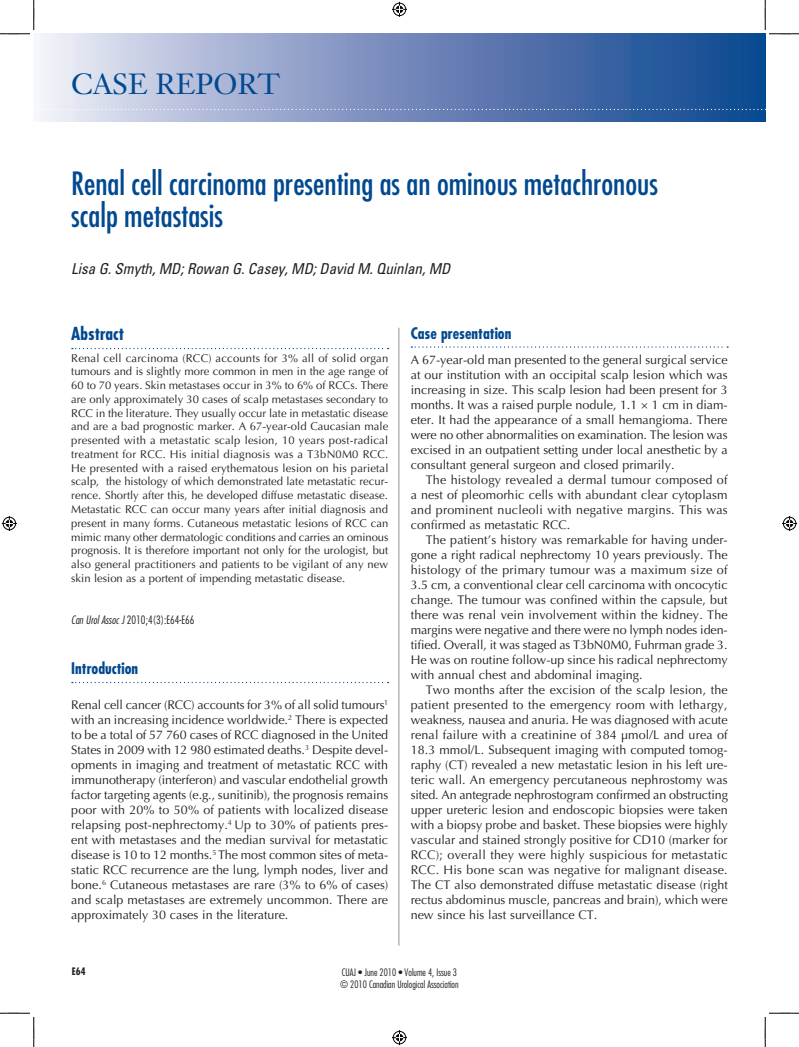
<style>
.page{position:relative;width:799px;height:1047px;background:#fff}
.page>*{position:absolute;margin:0;border:0;box-sizing:border-box;transform-origin:0 0}
.t1{font:condensed 31.25px/32.5px "Futura";color:#014990}
.t2{font:28.75px "Janson Text";color:#014990}
.t3{font:700 condensed 17.5px "Futura";color:#014990}
.t4{font:700 condensed 15.62px "Futura";color:#014990}
.t5{font:italic condensed 15px "Univers";color:#231f20}
.t6{font:12.5px/15px "Optima";color:#231f20;text-align:justify}
.t7{font:11.25px/13.8px "Optima";color:#231f20;text-align:justify}
.t8{font:300 condensed 11.25px "Futura";color:#231f20}
.t9{font:300 condensed 10px/12px "Futura";color:#231f20}
.t10{font:700 condensed 10px "Futura";color:#231f20}
.s1{font-style:italic}
</style>
<div class="page">
<svg style="left:40px;top:34px;width:725px;height:87px;background:#7890be"></svg>
<svg style="left:40px;top:109px;width:725px;height:1px"></svg>
<hr style="left:398px;top:328px;width:1px;height:617px;background:#231f20">
<svg style="left:72px;top:348px;width:317px;height:1px"></svg>
<svg style="left:72px;top:681px;width:317px;height:2px"></svg>
<svg style="left:411px;top:346px;width:317px;height:1px"></svg>
<svg style="left:0;top:0;width:35px;height:35px"></svg>
<svg style="left:0;top:1012px;width:35px;height:34px"></svg>
<svg style="left:764px;top:0;width:35px;height:35px"></svg>
<svg style="left:764px;top:1012px;width:35px;height:34px"></svg>
<svg style="left:392px;top:2px;width:15px;height:15px"></svg>
<svg style="left:392px;top:1030px;width:15px;height:14px"></svg>
<svg style="left:2px;top:516px;width:15px;height:15px"></svg>
<svg style="left:782px;top:516px;width:15px;height:15px"></svg>
<h2 class="t2" style="left:71px;top:66px;width:210px">CASE REPORT</h2>
<h1 class="t1" style="left:71px;top:166px;width:588px">Renal cell carcinoma presenting as an ominous metachronous scalp metastasis</h1>
<p class="t5" style="left:71px;top:259px;width:381px">Lisa G. Smyth, MD; Rowan G. Casey, MD; David M. Quinlan, MD</p>
<h3 class="t3" style="left:71px;top:322px;width:54px">Abstract</h3>
<p class="t7" style="left:71px;top:351px;width:319px">Renal cell carcinoma (RCC) accounts for 3% all of solid organ tumours and is slightly more common in men in the age range of 60 to 70 years. Skin metastases occur in 3% to 6% of RCCs. There are only approximately 30 cases of scalp metastases secondary to RCC in the literature. They usually occur late in metastatic disease and are a bad prognostic marker. A 67-year-old Caucasian male presented with a metastatic scalp lesion, 10 years post-radical treatment for RCC. His initial diagnosis was a T3bN0M0 RCC.<br>He presented with a raised erythematous lesion on his parietal scalp, the histology of which demonstrated late metastatic recur&shy;rence. Shortly after this, he developed diffuse metastatic disease.<br>Metastatic RCC can occur many years after initial diagnosis and present in many forms. Cutaneous metastatic lesions of RCC can mimic many other dermatologic conditions and carries an ominous prognosis. It is therefore important not only for the urologist, but also general practitioners and patients to be vigilant of any new skin lesion as a portent of impending metastatic disease.</p>
<p class="t8" style="left:71px;top:613px;width:125px"><span class="s1">Can Urol Assoc J</span> 2010;4(3):E64-E66</p>
<p class="t4" style="left:71px;top:658px;width:68px">Introduction</p>
<p class="t6" style="left:71px;top:697px;width:319px">Renal cell cancer (RCC) accounts for 3% of all solid tumours<sup>1 </sup>with an increasing incidence worldwide.<sup>2</sup> There is expected to be a total of 57 760 cases of RCC diagnosed in the United States in 2009 with 12 980 estimated deaths.<sup>3</sup> Despite devel&shy;opments in imaging and treatment of metastatic RCC with immunotherapy (interferon) and vascular endothelial growth factor targeting agents (e.g., sunitinib), the prognosis remains poor with 20% to 50% of patients with localized disease relapsing post-nephrectomy.<sup>4</sup> Up to 30% of patients pres&shy;ent with metastases and the median survival for metastatic disease is 10 to 12 months.<sup>5</sup> The most common sites of meta&shy;static RCC recurrence are the lung, lymph nodes, liver and bone.<sup>6</sup> Cutaneous metastases are rare (3% to 6% of cases) and scalp metastases are extremely uncommon. There are approximately 30 cases in the literature.</p>
<p class="t4" style="left:411px;top:323px;width:102px">Case presentation</p>
<p class="t6" style="left:411px;top:352px;width:318px">A 67-year-old man presented to the general surgical service at our institution with an occipital scalp lesion which was increasing in size. This scalp lesion had been present for 3 months. It was a raised purple nodule, 1.1 × 1 cm in diam&shy;eter. It had the appearance of a small hemangioma. There were no other abnormalities on examination. The lesion was excised in an outpatient setting under local anesthetic by a consultant general surgeon and closed primarily.</p>
<p class="t6" style="left:411px;top:472px;width:318px;text-indent:15px">The histology revealed a dermal tumour composed of a nest of pleomorhic cells with abundant clear cytoplasm and prominent nucleoli with negative margins. This was confirmed as metastatic RCC.</p>
<p class="t6" style="left:411px;top:532px;width:318px;text-indent:15px">The patient’s history was remarkable for having under&shy;gone a right radical nephrectomy 10 years previously. The histology of the primary tumour was a maximum size of 3.5 cm, a conventional clear cell carcinoma with oncocytic change. The tumour was confined within the capsule, but there was renal vein involvement within the kidney. The margins were negative and there were no lymph nodes iden&shy;tified. Overall, it was staged as T3bN0M0, Fuhrman grade 3.<br>He was on routine follow-up since his radical nephrectomy with annual chest and abdominal imaging.</p>
<p class="t6" style="left:411px;top:682px;width:319px;text-indent:15px">Two months after the excision of the scalp lesion, the patient presented to the emergency room with lethargy, weakness, nausea and anuria. He was diagnosed with acute renal failure with a creatinine of 384 µmol/L and urea of 18.3 mmol/L. Subsequent imaging with computed tomog&shy;raphy (CT) revealed a new metastatic lesion in his left ure&shy;teric wall. An emergency percutaneous nephrostomy was sited. An antegrade nephrostogram confirmed an obstructing upper ureteric lesion and endoscopic biopsies were taken with a biopsy probe and basket. These biopsies were highly vascular and stained strongly positive for CD10 (marker for RCC); overall they were highly suspicious for metastatic RCC. His bone scan was negative for malignant disease.<br>The CT also demonstrated diffuse metastatic disease (right rectus abdominus muscle, pancreas and brain), which were new since his last surveillance CT.</p>
<p class="t10" style="left:72px;top:964px;width:15px">E64</p>
<p class="t9" style="left:340px;top:966px;width:120px">CUAJ • June 2010 • Volume 4, Issue 3 © 2010 Canadian Urological Association</p>
</div>
